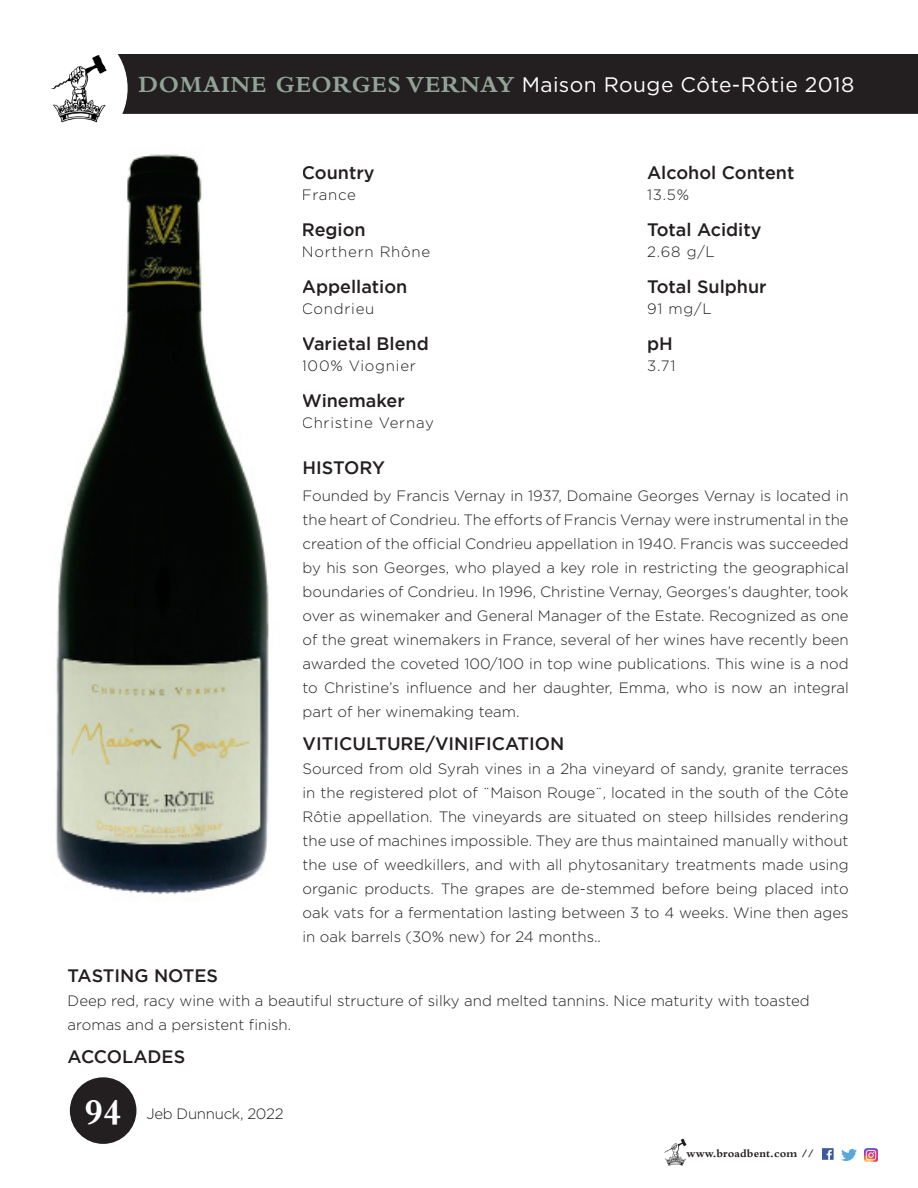
<style>
.page{position:relative;width:918px;height:1188px;background:#fff}
.page>*{position:absolute;margin:0;border:0;box-sizing:border-box;transform-origin:0 0}
.t1{font:700 37.5px "Bembo";color:#fff}
.t2{font:21px "Gotham";letter-spacing:.02em;color:#fff}
.t3{font:500 18px "Gotham";color:#231f20}
.t4{font:300 15px/24px "Gotham";color:#231f20;text-align:justify}
.t5{font:300 15px "Gotham";letter-spacing:.05em;color:#231f20}
.t6{font:300 15px "Gotham";letter-spacing:-.02em;color:#231f20}
.t7{font:700 11.55px "Bembo";letter-spacing:.01em;color:#231f20}
.s1{font-family:"Bembo";font-weight:700;font-size:24px;color:#91a497}
</style>
<div class="page">
<div style="left:127px;top:54px;width:791px;height:60px;background:#231f20"></div>
<svg style="left:50px;top:54px;width:77px;height:69px"></svg>
<svg style="left:664px;top:1139px;width:22px;height:27px"></svg>
<div style="left:822px;top:1148px;width:12px;height:12px;background:#3c5a99"></div>
<svg style="left:827px;top:1150px;width:5px;height:10px"></svg>
<img style="left:842px;top:1149px;width:14px;height:12px">
<svg style="left:865px;top:1149px;width:12px;height:12px"></svg>
<div style="left:70px;top:1077px;width:66px;height:67px;background:#231f20;border-radius:50%"></div>
<img style="left:56px;top:154px;width:213px;height:740px">
<p class="t2" style="left:138px;top:73px;width:718px"><span class="s1">DOMAINE GEORGES VERNAY</span> Maison Rouge Côte-Rôtie 2018</p>
<p class="t3" style="left:302px;top:163px;width:74px">Country</p>
<p class="t4" style="left:302px;top:183px;width:56px">France</p>
<p class="t3" style="left:302px;top:220px;width:65px">Region</p>
<p class="t5" style="left:302px;top:244px;width:130px">Northern Rhône</p>
<p class="t3" style="left:302px;top:277px;width:107px">Appellation</p>
<p class="t5" style="left:302px;top:301px;width:74px">Condrieu</p>
<p class="t3" style="left:302px;top:334px;width:128px">Varietal Blend</p>
<p class="t5" style="left:302px;top:358px;width:116px">100% Viognier</p>
<p class="t3" style="left:302px;top:391px;width:104px">Winemaker</p>
<p class="t5" style="left:302px;top:415px;width:134px">Christine Vernay</p>
<p class="t3" style="left:647px;top:163px;width:149px">Alcohol Content</p>
<p class="t4" style="left:647px;top:183px;width:44px">13.5%</p>
<p class="t3" style="left:647px;top:220px;width:116px">Total Acidity</p>
<p class="t4" style="left:647px;top:240px;width:69px">2.68 g/L</p>
<p class="t3" style="left:647px;top:277px;width:121px">Total Sulphur</p>
<p class="t4" style="left:647px;top:297px;width:66px">91 mg/L</p>
<p class="t3" style="left:647px;top:334px;width:27px">pH</p>
<p class="t4" style="left:647px;top:354px;width:30px">3.71</p>
<p class="t3" style="left:303px;top:457px;width:84px">HISTORY</p>
<p class="t4" style="left:303px;top:483px;width:548px">Founded by Francis Vernay in 1937, Domaine Georges Vernay is located in the heart of Condrieu. The efforts of Francis Vernay were instrumental in the creation of the official Condrieu appellation in 1940. Francis was succeeded by his son Georges, who played a key role in restricting the geographical boundaries of Condrieu. In 1996, Christine Vernay, Georges’s daughter, took over as winemaker and General Manager of the Estate. Recognized as one of the great winemakers in France, several of her wines have recently been awarded the coveted 100/100 in top wine publications. This wine is a nod to Christine’s influence and her daughter, Emma, who is now an integral part of her winemaking team.</p>
<p class="t3" style="left:303px;top:733px;width:263px">VITICULTURE/VINIFICATION</p>
<p class="t4" style="left:303px;top:756px;width:548px">Sourced from old Syrah vines in a 2ha vineyard of sandy, granite terraces in the registered plot of ¨Maison Rouge¨, located in the south of the Côte Rôtie appellation. The vineyards are situated on steep hillsides rendering the use of machines impossible. They are thus maintained manually without the use of weedkillers, and with all phytosanitary treatments made using organic products. The grapes are de-stemmed before being placed into oak vats for a fermentation lasting between 3 to 4 weeks. Wine then ages in oak barrels (30% new) for 24 months..</p>
<p class="t3" style="left:68px;top:966px;width:152px">TASTING NOTES</p>
<p class="t4" style="left:68px;top:989px;width:744px">Deep red, racy wine with a beautiful structure of silky and melted tannins. Nice maturity with toasted aromas and a persistent finish.</p>
<p class="t3" style="left:68px;top:1047px;width:119px">ACCOLADES</p>
<p class="t1" style="left:85px;top:1090px;width:39px">94</p>
<p class="t6" style="left:146px;top:1106px;width:139px">Jeb Dunnuck, 2022</p>
<p class="t7" style="left:687px;top:1146px;width:129px">www.broadbent.com //</p>
</div>
